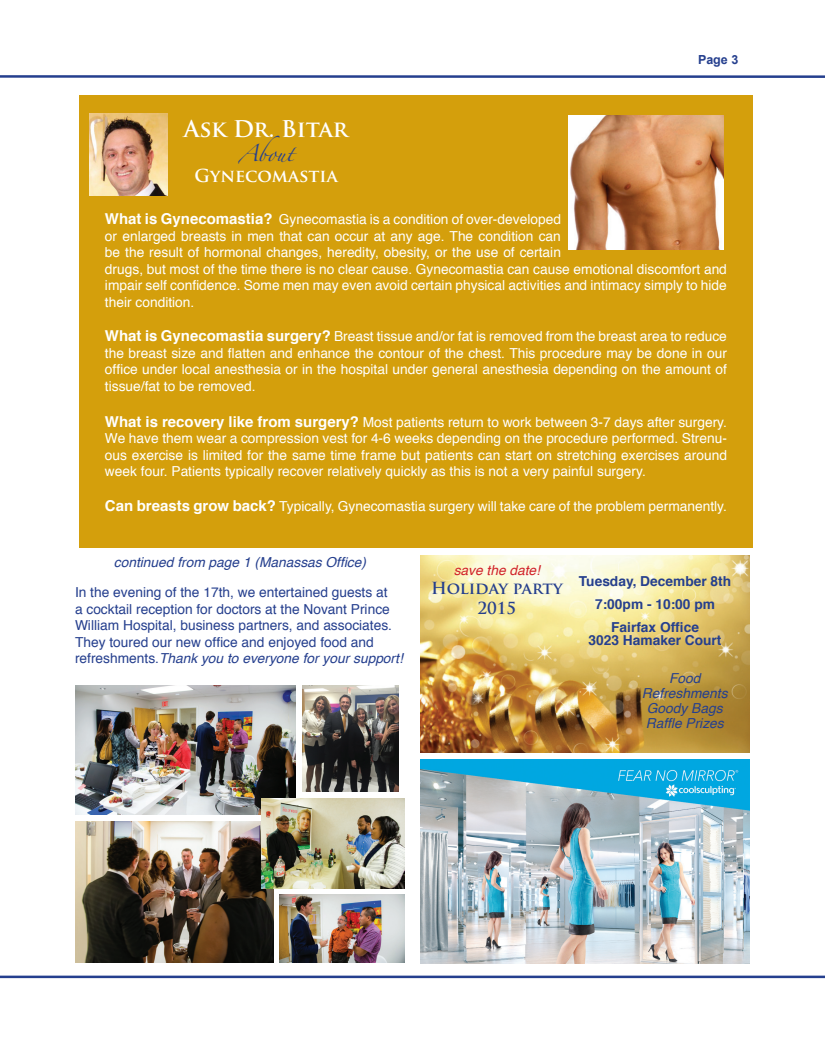
<style>
.page{position:relative;width:825px;height:1050px;background:#fff}
.page>*{position:absolute;margin:0;border:0;box-sizing:border-box;transform-origin:0 0}
.t1{font:700 22.5px "Trajan Pro";letter-spacing:-.02em;color:#fff}
.t2{font:700 17.5px "Trajan Pro";color:#fff}
.t3{font:700 16.25px/19.5px "Trajan Pro";color:#253f8e;text-align:center}
.t4{font:15px "Zapfino";color:#253f8e}
.t5{font:13.75px/16.5px "Helvetica";color:#fff;text-align:justify}
.t6{font:13.75px/16.5px "Helvetica";color:#253f8e}
.t7{font:italic 13.75px/15px "Helvetica";color:#253f8e;text-align:center}
.t8{font:700 13.75px/22.5px "Helvetica";color:#253f8e;text-align:center}
.t9{font:italic 13.75px "Helvetica";color:#d1232a}
.t10{font:700 12.5px "Arial";color:#253f8e}
.s1{font-weight:700;font-size:15px}
.s2{font-style:italic}
</style>
<div class="page">
<svg style="left:0;top:75px;width:825px;height:3px;background:#485ea0"></svg>
<div style="left:79px;top:95px;width:674px;height:452px;background:#d49f0c"></div>
<hr style="left:0;top:976px;width:825px;height:2px;background:#253f8e">
<img style="left:568px;top:115px;width:156px;height:134px">
<img style="left:89px;top:113px;width:79px;height:83px">
<img style="left:75px;top:686px;width:221px;height:129px">
<img style="left:75px;top:822px;width:199px;height:141px">
<img style="left:261px;top:798px;width:144px;height:91px">
<img style="left:279px;top:895px;width:126px;height:68px">
<img style="left:420px;top:556px;width:330px;height:196px">
<img style="left:302px;top:685px;width:96px;height:106px">
<img style="left:420px;top:759px;width:330px;height:204px">
<p class="t10" style="left:698px;top:55px;width:42px">Page 3</p>
<h1 class="t1" style="left:184px;top:119px;width:166px">Ask Dr. Bitar</h1>
<p class="t4" style="left:239px;top:147px;width:56px">About</p>
<p class="t2" style="left:195px;top:168px;width:145px">Gynecomastia</p>
<p class="t5" style="left:105px;top:213px;width:623px;text-align:left"><span class="s1">What is Gynecomastia?</span> Gynecomastia is a condition of over-developed<br>or enlarged breasts in men that can occur at any age. The condition can<br>be the result of hormonal changes, heredity, obesity, or the use of certain<br>drugs, but most of the time there is no clear cause. Gynecomastia can cause emotional discomfort and impair self confidence. Some men may even avoid certain physical activities and intimacy simply to hide their condition.</p>
<p class="t5" style="left:105px;top:330px;width:624px"><span class="s1">What is Gynecomastia surgery?</span> Breast tissue and/or fat is removed from the breast area to reduce the breast size and flatten and enhance the contour of the chest. This procedure may be done in our office under local anesthesia or in the hospital under general anesthesia depending on the amount of tissue/fat to be removed.</p>
<p class="t5" style="left:105px;top:415px;width:623px"><span class="s1">What is recovery like from surgery?</span> Most patients return to work between 3-7 days after surgery.<br>We have them wear a compression vest for 4-6 weeks depending on the procedure performed. Strenu&shy;ous exercise is limited for the same time frame but patients can start on stretching exercises around week four. Patients typically recover relatively quickly as this is not a very painful surgery.</p>
<p class="t5" style="left:105px;top:499px;width:623px"><span class="s1">Can breasts grow back?</span> Typically, Gynecomastia surgery will take care of the problem permanently.</p>
<p class="t7" style="left:114px;top:555px;width:254px">continued from page 1 (Manassas Office)</p>
<p class="t6" style="left:75px;top:585px;width:329px">In the evening of the 17th, we entertained guests at<br>a cocktail reception for doctors at the Novant Prince William Hospital, business partners, and associates.<br>They toured our new office and enjoyed food and refreshments.<span class="s2">Thank you to everyone for your support!</span></p>
<p class="t8" style="left:579px;top:571px;width:154px">Tuesday, December 8th<br>7:00pm - 10:00 pm</p>
<p class="t9" style="left:454px;top:565px;width:88px">save the date!</p>
<p class="t3" style="left:431px;top:580px;width:133px">Holiday party<br>2015</p>
<p class="t8" style="left:589px;top:622px;width:134px;line-height:12.5px">Fairfax Office<br>3023 Hamaker Court</p>
<p class="t7" style="left:642px;top:672px;width:87px">Food<br>Refreshments<br>Goody Bags<br>Raffle Prizes</p>
</div>
